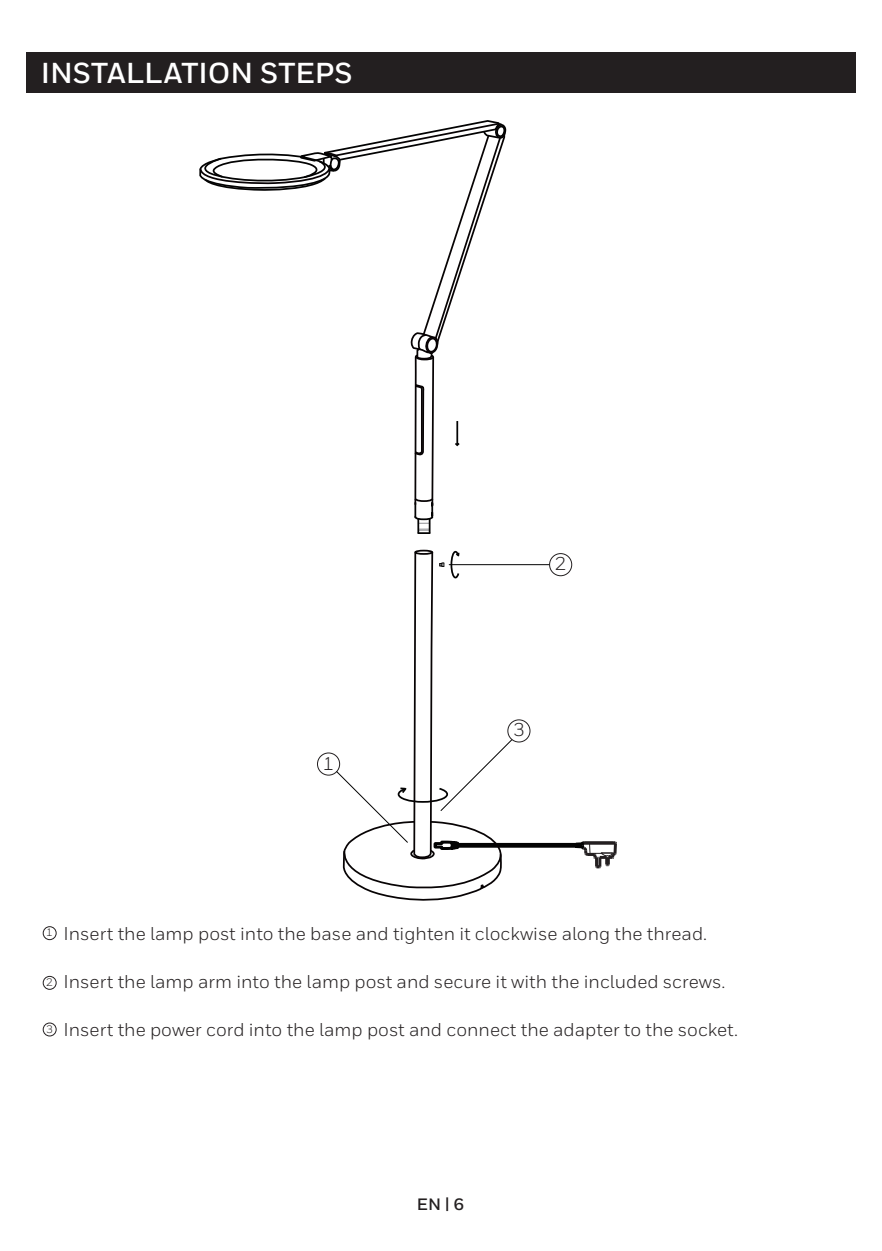
<style>
.page{position:relative;width:882px;height:1251px;background:#fff}
.page>*{position:absolute;margin:0;border:0;box-sizing:border-box;transform-origin:0 0}
.t1{font:700 28.7px "Honeywell Sans";color:#fff}
.t2{font:18.55px "Honeywell Sans";color:#231f20}
.t3{font:700 16.45px "Honeywell Sans";color:#231f20}
.t4{font:10.85px "Honeywell Sans";color:#231f20}
</style>
<div class="page">
<div style="left:26px;top:52px;width:829px;height:41px;background:#231f20"></div>
<div style="left:43px;top:926px;width:14px;height:13px;border:1px solid #231f20;border-radius:50%"></div>
<div style="left:43px;top:975px;width:14px;height:14px;border:1px solid #231f20;border-radius:50%"></div>
<div style="left:43px;top:1022px;width:14px;height:14px;border:1px solid #231f20;border-radius:50%"></div>
<svg style="left:199px;top:120px;width:418px;height:781px"></svg>
<div style="left:414px;top:549px;width:19px;height:5px;border:2px solid #070304;border-radius:50%"></div>
<h1 class="t1" style="left:41px;top:56px;width:313px">INSTALLATION STEPS</h1>
<p class="t2" style="left:322px;top:752px;width:13px">1</p>
<p class="t2" style="left:554px;top:552px;width:13px">2</p>
<p class="t2" style="left:513px;top:718px;width:13px">3</p>
<p class="t4" style="left:46px;top:925px;width:8px">1</p>
<p class="t4" style="left:46px;top:975px;width:8px">2</p>
<p class="t4" style="left:46px;top:1022px;width:8px">3</p>
<p class="t2" style="left:63px;top:922px;width:644px">Insert the lamp post into the base and tighten it clockwise along the thread.</p>
<p class="t2" style="left:63px;top:970px;width:663px">Insert the lamp arm into the lamp post and secure it with the included screws.</p>
<p class="t2" style="left:63px;top:1018px;width:675px">Insert the power cord into the lamp post and connect the adapter to the socket.</p>
<p class="t3" style="left:416px;top:1194px;width:49px">EN | 6</p>
</div>
